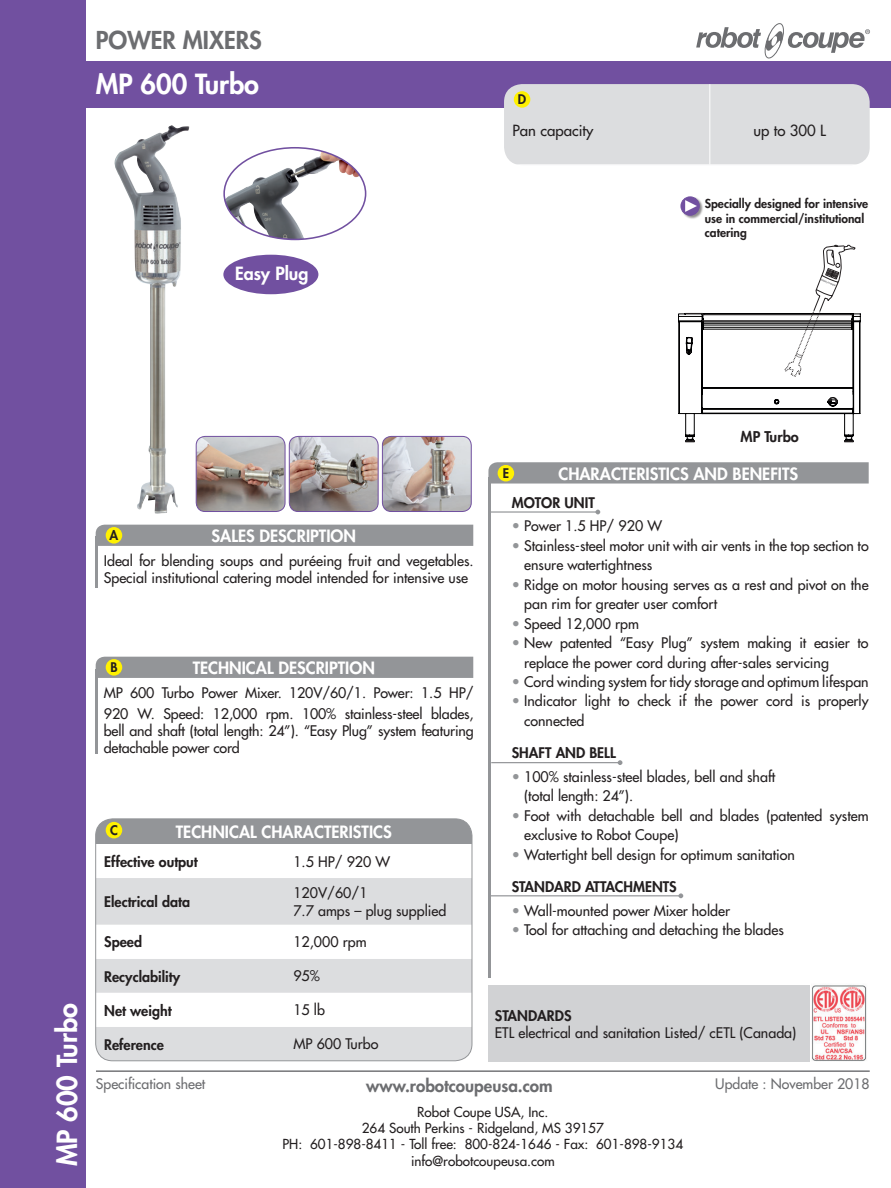
<style>
.page{position:relative;width:891px;height:1188px;background:#fff}
.page>*{position:absolute;margin:0;border:0;box-sizing:border-box;transform-origin:0 0}
.t1{font:800 27px "Futura";color:#fff}
.t2{font:800 24px "Futura";color:#6c6d70}
.t3{font:800 17.7px "Futura";color:#fff}
.t4{font:800 16.95px "Futura";color:#6c6d70}
.t5{font:800 16.5px "Futura";color:#fff}
.t6{font:15px "Futura";color:#231f20}
.t7{font:800 14.4px "Futura";color:#231f20}
.t8{font:14.25px/19.5px "Futura";color:#231f20}
.t9{font:800 14.25px "Futura";color:#231f20}
.t10{font:14.1px "Futura";color:#6c6d70}
.t11{font:13.5px/16.2px "Futura";color:#231f20;text-align:center}
.t12{font:800 12.9px "Futura";color:#231f20}
.t13{font:800 12px/14.4px "Futura";color:#231f20}
.s1{color:#939598}
</style>
<div class="page">
<div style="left:96px;top:819px;width:376px;height:25px;background:#939598"></div>
<div style="left:96px;top:878px;width:376px;height:183px;background:#dcdddf"></div>
<svg style="left:97px;top:925px;width:373px;height:102px"></svg>
<div style="left:95px;top:819px;width:377px;height:242px;border:1px solid #939598;border-radius:17px"></div>
<div style="left:0;top:0;width:85px;height:1188px;background:#7150a0"></div>
<div style="left:63px;top:61px;width:828px;height:46px;background:#7150a0"></div>
<svg style="left:696px;top:23px;width:174px;height:35px"></svg>
<hr style="left:488px;top:477px;width:3px;height:501px;background:#939598">
<svg style="left:488px;top:462px;width:381px;height:22px;background:#97999b"></svg>
<hr style="left:491px;top:762px;width:129px;height:1px;background:#939598">
<svg style="left:618px;top:760px;width:4px;height:5px"></svg>
<hr style="left:490px;top:895px;width:191px;height:1px;background:#939598">
<svg style="left:678px;top:893px;width:5px;height:5px"></svg>
<hr style="left:490px;top:511px;width:108px;height:2px;background:#939598">
<svg style="left:595px;top:510px;width:5px;height:4px"></svg>
<hr style="left:96px;top:537px;width:2px;height:51px;background:#939598">
<div style="left:96px;top:525px;width:377px;height:21px;background:#939598"></div>
<div style="left:106px;top:527px;width:16px;height:17px;background:#fff101;border-radius:50%"></div>
<hr style="left:96px;top:669px;width:2px;height:84px;background:#939598">
<div style="left:96px;top:657px;width:377px;height:21px;background:#939598"></div>
<div style="left:106px;top:659px;width:16px;height:17px;background:#fff101;border-radius:50%"></div>
<div style="left:106px;top:822px;width:16px;height:16px;background:#fff101;border-radius:50%"></div>
<div style="left:498px;top:465px;width:16px;height:16px;background:#fff101;border-radius:50%"></div>
<div style="left:488px;top:985px;width:322px;height:76px;background:#d1d2d4"></div>
<img style="left:811px;top:985px;width:56px;height:76px">
<div style="left:504px;top:84px;width:366px;height:81px;background:#dcdddf"></div>
<hr style="left:710px;top:84px;width:1px;height:81px;background:#fff">
<div style="left:514px;top:91px;width:16px;height:17px;background:#fff101;border-radius:50%"></div>
<img style="left:226px;top:151px;width:134px;height:88px">
<div style="left:223px;top:147px;width:143px;height:93px;border:2px solid #7150a0;border-radius:50%"></div>
<img style="left:196px;top:436px;width:89px;height:76px">
<div style="left:196px;top:436px;width:89px;height:76px;border:1px solid #7150a0;border-radius:9px"></div>
<img style="left:289px;top:436px;width:89px;height:76px">
<div style="left:289px;top:436px;width:89px;height:76px;border:1px solid #7150a0;border-radius:9px"></div>
<img style="left:382px;top:436px;width:88px;height:76px">
<div style="left:382px;top:436px;width:90px;height:76px;border:1px solid #7150a0;border-radius:9px"></div>
<div style="left:223px;top:255px;width:95px;height:39px;background:#7150a0;border-radius:50%"></div>
<hr style="left:96px;top:1070px;width:774px;height:2px;background:#6c6d70">
<img style="left:114px;top:125px;width:76px;height:389px">
<div style="left:681px;top:197px;width:22px;height:22px;background:#231f20;opacity:.5"></div>
<div style="left:681px;top:197px;width:18px;height:18px;background:#7150a0;border-radius:50%"></div>
<div style="left:681px;top:197px;width:19px;height:19px;border:1px solid #7150a0;border-radius:50%"></div>
<svg style="left:685px;top:200px;width:12px;height:12px"></svg>
<svg style="left:678px;top:245px;width:183px;height:197px"></svg>
<h2 class="t2" style="left:96px;top:25px;width:167px">POWER MIXERS</h2>
<h1 class="t1" style="left:96px;top:67px;width:165px">MP 600 Turbo</h1>
<p class="t3" style="left:235px;top:262px;width:75px">Easy Plug</p>
<p class="t12" style="left:518px;top:91px;width:10px">D</p>
<p class="t6" style="left:513px;top:121px;width:82px">Pan capacity</p>
<p class="t6" style="left:754px;top:121px;width:74px">up to 300 L</p>
<p class="t13" style="left:705px;top:197px;width:165px">Specially designed for intensive use in commercial/institutional catering</p>
<h1 class="t1" style="left:50px;top:1166px;width:165px;rotate:-90deg">MP 600 Turbo</h1>
<p class="t12" style="left:110px;top:527px;width:10px">A</p>
<p class="t5" style="left:212px;top:525px;width:146px">SALES DESCRIPTION</p>
<p class="t8" style="left:104px;top:552px;width:371px;line-height:17.1px">Ideal for blending soups and puréeing fruit and vegetables.<br>Special institutional catering model intended for intensive use</p>
<p class="t12" style="left:110px;top:659px;width:9px">B</p>
<p class="t5" style="left:193px;top:657px;width:184px">TECHNICAL DESCRIPTION</p>
<p class="t8" style="left:104px;top:682px;width:371px;line-height:21px">MP 600 Turbo Power Mixer. 120V/60/1. Power: 1.5 HP/<br>920 W. Speed: 12,000 rpm. 100% stainless-steel blades,</p>
<p class="t8" style="left:104px;top:722px;width:371px;line-height:17.1px">bell and shaft (total length: 24”). “Easy Plug” system featuring detachable power cord</p>
<p class="t12" style="left:110px;top:822px;width:9px">C</p>
<p class="t5" style="left:176px;top:822px;width:217px">TECHNICAL CHARACTERISTICS</p>
<p class="t9" style="left:104px;top:852px;width:95px">Effective output</p>
<p class="t8" style="left:293px;top:852px;width:98px">1.5 HP/ 920 W</p>
<p class="t9" style="left:104px;top:893px;width:87px">Electrical data</p>
<p class="t8" style="left:293px;top:885px;width:155px;line-height:17.1px">120V/60/1<br>7.7 amps – plug supplied</p>
<p class="t9" style="left:104px;top:933px;width:39px">Speed</p>
<p class="t8" style="left:293px;top:932px;width:75px">12,000 rpm</p>
<p class="t9" style="left:104px;top:967px;width:77px">Recyclability</p>
<p class="t8" style="left:293px;top:967px;width:28px">95%</p>
<p class="t9" style="left:104px;top:1001px;width:69px">Net weight</p>
<p class="t8" style="left:293px;top:1001px;width:33px">15 lb</p>
<p class="t9" style="left:104px;top:1035px;width:61px">Reference</p>
<p class="t8" style="left:293px;top:1035px;width:87px">MP 600 Turbo</p>
<p class="t12" style="left:503px;top:465px;width:8px">E</p>
<p class="t7" style="left:741px;top:428px;width:60px">MP Turbo</p>
<p class="t5" style="left:558px;top:463px;width:241px">CHARACTERISTICS AND BENEFITS</p>
<p class="t9" style="left:512px;top:493px;width:84px">MOTOR UNIT</p>
<p class="t8" style="left:512px;top:516px;width:152px"><span class="s1">•</span> Power 1.5 HP/ 920 W</p>
<p class="t8" style="left:524px;top:536px;width:346px;text-indent:-12px"><span class="s1">•</span> Stainless-steel motor unit with air vents in the top section to ensure watertightness</p>
<p class="t8" style="left:524px;top:575px;width:346px;text-indent:-12px"><span class="s1">•</span> Ridge on motor housing serves as a rest and pivot on the pan rim for greater user comfort</p>
<p class="t8" style="left:512px;top:614px;width:129px"><span class="s1">•</span> Speed 12,000 rpm</p>
<p class="t8" style="left:524px;top:633px;width:346px;text-indent:-12px"><span class="s1">•</span> New patented “Easy Plug” system making it easier to replace the power cord during after-sales servicing</p>
<p class="t8" style="left:512px;top:672px;width:358px"><span class="s1">•</span> Cord winding system for tidy storage and optimum lifespan</p>
<p class="t8" style="left:524px;top:691px;width:346px;text-indent:-12px"><span class="s1">•</span> Indicator light to check if the power cord is properly connected</p>
<p class="t9" style="left:512px;top:744px;width:105px">SHAFT AND BELL</p>
<p class="t8" style="left:524px;top:767px;width:253px;text-indent:-12px"><span class="s1">•</span> 100% stainless-steel blades, bell and shaft (total length: 24”).</p>
<p class="t8" style="left:524px;top:806px;width:346px;text-indent:-12px"><span class="s1">•</span> Foot with detachable bell and blades (patented system exclusive to Robot Coupe)</p>
<p class="t8" style="left:512px;top:845px;width:285px"><span class="s1">•</span> Watertight bell design for optimum sanitation</p>
<p class="t9" style="left:512px;top:877px;width:166px">STANDARD ATTACHMENTS</p>
<p class="t8" style="left:512px;top:901px;width:220px"><span class="s1">•</span> Wall-mounted power Mixer holder</p>
<p class="t8" style="left:512px;top:920px;width:274px"><span class="s1">•</span> Tool for attaching and detaching the blades</p>
<p class="t9" style="left:495px;top:1007px;width:78px">STANDARDS</p>
<p class="t8" style="left:495px;top:1023px;width:303px">ETL electrical and sanitation Listed/ cETL (Canada)</p>
<p class="t10" style="left:96px;top:1075px;width:111px">Specification sheet</p>
<p class="t4" style="left:366px;top:1075px;width:188px">www.robotcoupeusa.com</p>
<p class="t11" style="left:283px;top:1104px;width:402px">Robot Coupe USA, Inc.<br>264 South Perkins - Ridgeland, MS 39157<br>PH: 601-898-8411 - Toll free: 800-824-1646 - Fax: 601-898-9134 info@robotcoupeusa.com</p>
<p class="t10" style="left:715px;top:1075px;width:156px">Update : November 2018</p>
</div>
